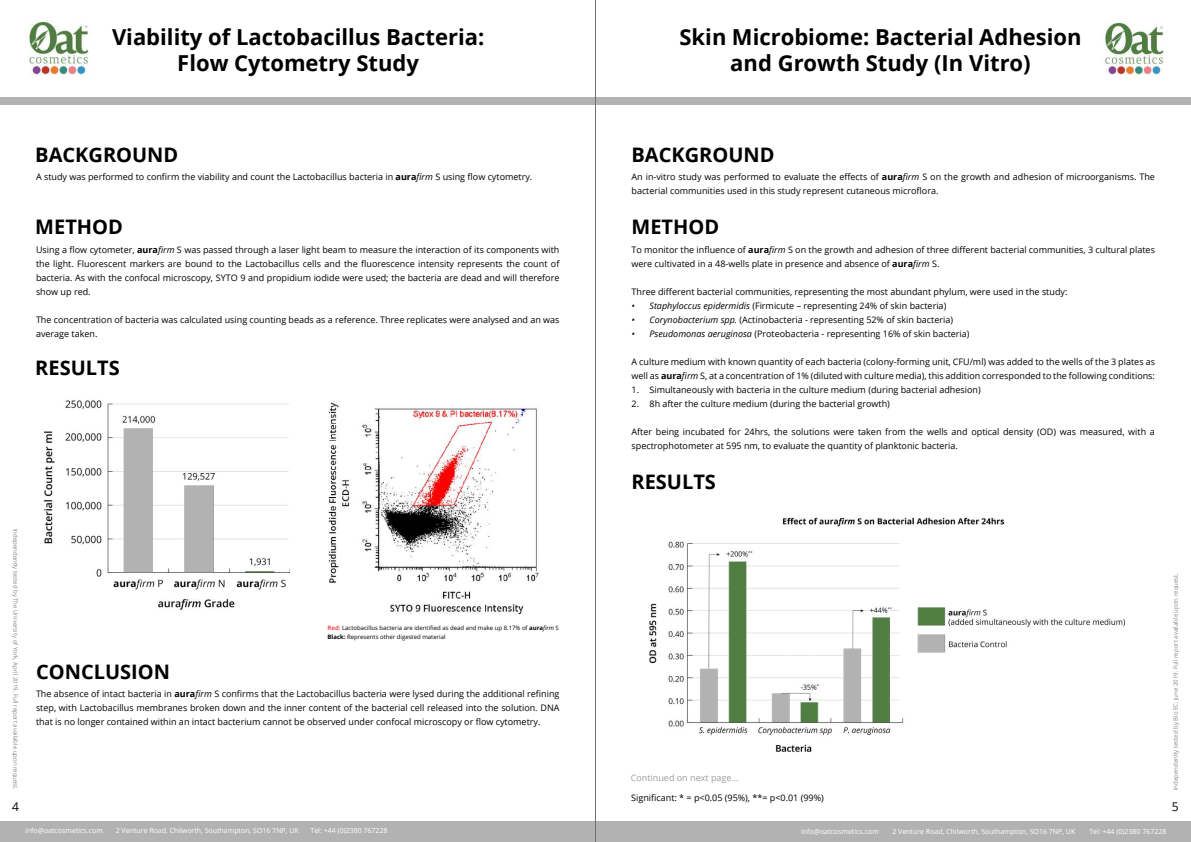
<style>
.page{position:relative;width:1191px;height:842px;background:#fff}
.page>*{position:absolute;margin:0;border:0;box-sizing:border-box;transform-origin:0 0}
.t1{font:700 22px/26.4px "Open Sans";color:#000;text-align:center}
.t2{font:700 20px "Open Sans";color:#000}
.t3{font:12px "Open Sans";color:#000}
.t4{font:9px/14px "Open Sans";color:#000}
.t5{font:9px "Open Sans";color:#9d9d9c}
.t6{font:7px "Open Sans";color:#fff}
.t7{font:6px "Open Sans";color:#878787}
.t8{font:6px/9px "Open Sans";color:#000}
.s1{font-weight:700}
.s2{font-style:italic}
.s3{font-weight:700;color:#ea4e50}
</style>
<div class="page">
<div style="left:595px;top:821px;width:596px;height:21px;background:#b3b2b2"></div>
<div style="left:0;top:821px;width:595px;height:21px;background:#b3b2b2"></div>
<div style="left:0;top:98px;width:595px;height:7px;background:#b3b2b2"></div>
<div style="left:595px;top:98px;width:596px;height:7px;background:#b3b2b2"></div>
<img style="left:1105px;top:22px;width:59px;height:53px">
<img style="left:29px;top:22px;width:60px;height:52px">
<img style="left:649px;top:517px;width:476px;height:235px">
<img style="left:328px;top:402px;width:211px;height:212px">
<img style="left:44px;top:400px;width:245px;height:210px">
<hr style="left:595px;top:0;width:1px;height:842px;background:#706f6f">
<h1 class="t1" style="left:112px;top:23px;width:374px">Viability of Lactobacillus Bacteria:<br>Flow Cytometry Study</h1>
<h2 class="t2" style="left:35px;top:140px;width:145px">BACKGROUND</h2>
<p class="t4" style="left:36px;top:169px;width:498px">A study was performed to confirm the viability and count the Lactobacillus bacteria in <span class="s1">aura</span><span class="s2">firm</span> S using flow cytometry.</p>
<h2 class="t2" style="left:35px;top:213px;width:89px">METHOD</h2>
<p class="t4" style="left:36px;top:242px;width:525px;text-align:justify">Using a flow cytometer, <span class="s1">aura</span><span class="s2">firm</span> S was passed through a laser light beam to measure the interaction of its components with the light. Fluorescent markers are bound to the Lactobacillus cells and the fluorescence intensity represents the count of bacteria. As with the confocal microscopy, SYTO 9 and propidium iodide were used; the bacteria are dead and will therefore show up red.</p>
<p class="t4" style="left:36px;top:312px;width:525px">The concentration of bacteria was calculated using counting beads as a reference. Three replicates were analysed and an was average taken.</p>
<h2 class="t2" style="left:35px;top:354px;width:86px">RESULTS</h2>
<p class="t7" style="left:20px;top:529px;width:263px;rotate:90deg">Independently tested by The University of York, April 2019. Full report available upon request.</p>
<h2 class="t2" style="left:36px;top:657px;width:135px">CONCLUSION</h2>
<p class="t8" style="left:327px;top:623px;width:233px"><span class="s3">Red:</span> Lactobacillus bacteria are identified as dead and make up 8.17% of <span class="s1">aura</span><span class="s2">firm</span> S<br><span class="s1">Black:</span> Represents other digested material</p>
<p class="t4" style="left:36px;top:687px;width:525px;text-align:justify">The absence of intact bacteria in <span class="s1">aura</span><span class="s2">firm</span> S confirms that the Lactobacillus bacteria were lysed during the additional refining step, with Lactobacillus membranes broken down and the inner content of the bacterial cell released into the solution. DNA that is no longer contained within an intact bacterium cannot be observed under confocal microscopy or flow cytometry.</p>
<h1 class="t1" style="left:679px;top:23px;width:403px">Skin Microbiome: Bacterial Adhesion and Growth Study (In Vitro)</h1>
<h2 class="t2" style="left:631px;top:140px;width:145px">BACKGROUND</h2>
<p class="t4" style="left:631px;top:169px;width:525px">An in-vitro study was performed to evaluate the effects of <span class="s1">aura</span><span class="s2">firm</span> S on the growth and adhesion of microorganisms. The bacterial communities used in this study represent cutaneous microflora.</p>
<h2 class="t2" style="left:631px;top:213px;width:89px">METHOD</h2>
<p class="t4" style="left:631px;top:242px;width:525px">To monitor the influence of <span class="s1">aura</span><span class="s2">firm</span> S on the growth and adhesion of three different bacterial communities, 3 cultural plates were cultivated in a 48-wells plate in presence and absence of <span class="s1">aura</span><span class="s2">firm</span> S.</p>
<p class="t4" style="left:631px;top:284px;width:437px">Three different bacterial communities, representing the most abundant phylum, were used in the study:</p>
<p class="t4" style="left:631px;top:298px;width:316px"><span class="s2">• Staphyloccus epidermidis</span> (Firmicute – representing 24% of skin bacteria)</p>
<p class="t4" style="left:631px;top:312px;width:323px"><span class="s2">• Corynobacterium spp.</span> (Actinobacteria - representing 52% of skin bacteria)</p>
<p class="t4" style="left:631px;top:326px;width:339px"><span class="s2">• Pseudomonas aeruginosa</span> (Proteobacteria - representing 16% of skin bacteria)</p>
<p class="t4" style="left:631px;top:354px;width:525px">A culture medium with known quantity of each bacteria (colony-forming unit, CFU/ml) was added to the wells of the 3 plates as well as <span class="s1">aura</span><span class="s2">firm</span> S, at a concentration of 1% (diluted with culture media), this addition corresponded to the following conditions:</p>
<p class="t4" style="left:631px;top:382px;width:351px">1. Simultaneously with bacteria in the culture medium (during bacterial adhesion)</p>
<p class="t4" style="left:631px;top:396px;width:260px">2. 8h after the culture medium (during the bacterial growth)</p>
<p class="t4" style="left:631px;top:424px;width:525px">After being incubated for 24hrs, the solutions were taken from the wells and optical density (OD) was measured, with a spectrophotometer at 595 nm, to evaluate the quantity of planktonic bacteria.</p>
<h2 class="t2" style="left:631px;top:468px;width:86px">RESULTS</h2>
<p class="t5" style="left:631px;top:772px;width:109px">Continued on next page...</p>
<p class="t7" style="left:1171px;top:790px;width:219px;rotate:-90deg">Independently tested by Bio EC, June 2019. Full report available upon request.</p>
<p class="t4" style="left:631px;top:791px;width:194px">Significant: * = p&lt;0.05 (95%), **= p&lt;0.01 (99%)</p>
<h3 class="t3" style="left:12px;top:798px;width:8px">4</h3>
<h3 class="t3" style="left:1172px;top:798px;width:8px">5</h3>
<p class="t6" style="left:25px;top:826px;width:79px">info@oatcosmetics.com</p>
<p class="t6" style="left:116px;top:826px;width:184px">2 Venture Road, Chilworth, Southampton, SO16 7NP, UK</p>
<p class="t6" style="left:310px;top:826px;width:79px">Tel: +44 (0)2380 767228</p>
<p class="t6" style="left:801px;top:826px;width:79px">info@oatcosmetics.com</p>
<p class="t6" style="left:892px;top:826px;width:184px">2 Venture Road, Chilworth, Southampton, SO16 7NP, UK</p>
<p class="t6" style="left:1089px;top:826px;width:79px">Tel: +44 (0)2380 767228</p>
</div>
